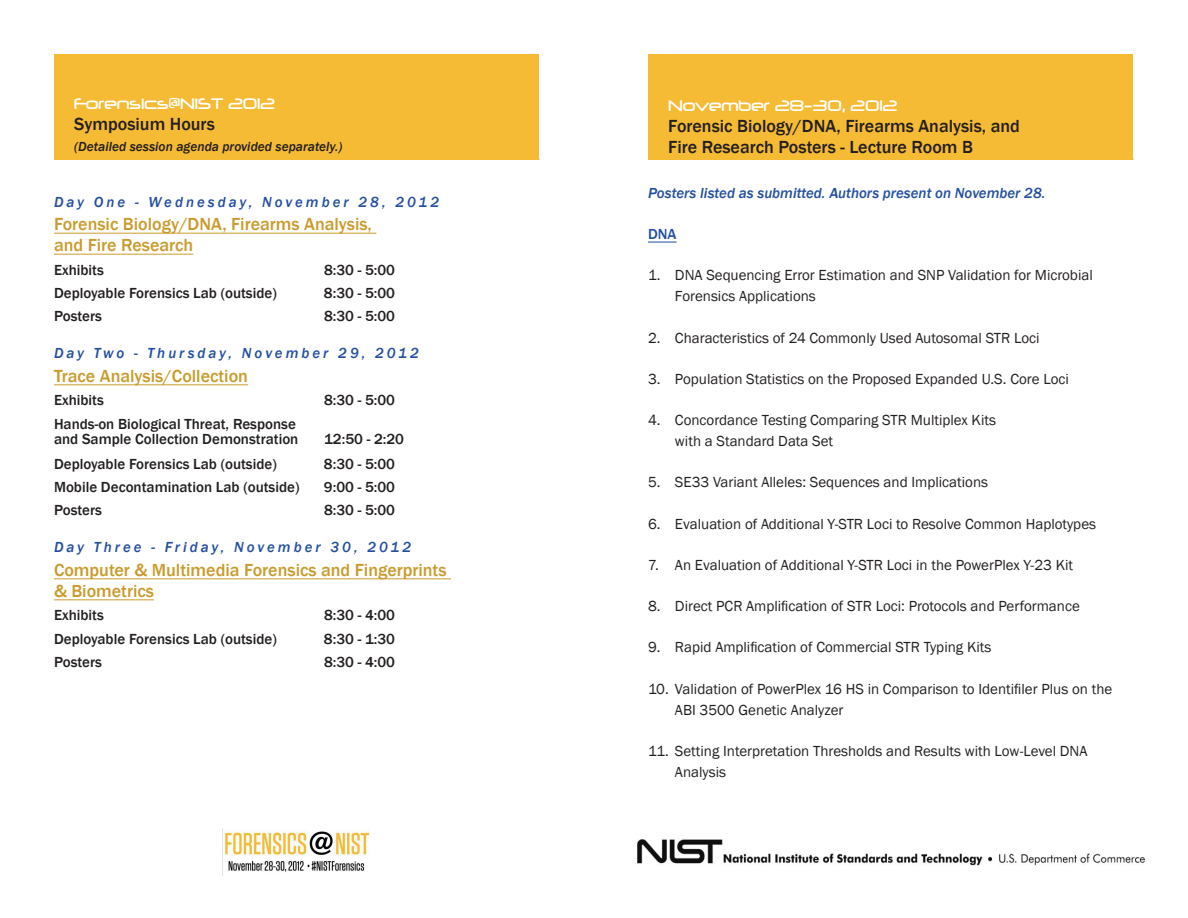
<style>
.page{position:relative;width:1188px;height:918px;background:#fff}
.page>*{position:absolute;margin:0;border:0;box-sizing:border-box;transform-origin:0 0}
.t1{font:500 18px/21px "Franklin Gothic";color:#c99b2c}
.t2{font:500 18px/21px "Franklin Gothic";color:#231f20}
.t3{font:18px/21px "Neuropol";color:#fff}
.t4{font:15px/21px "Franklin Gothic";color:#231f20}
.t5{font:500 15px/15px "Franklin Gothic";color:#231f20}
.t6{font:italic 500 15px "Franklin Gothic";letter-spacing:.19em;color:#244fa1}
.t7{font:italic 500 15px "Franklin Gothic";color:#244fa1}
.t8{font:500 15px "Franklin Gothic";color:#244fa1}
.t9{font:italic 500 13.5px "Franklin Gothic";color:#231f20}
.s1{font-family:"Franklin Gothic";font-weight:500;color:#231f20}
.s2{font-family:"Neuropol";font-weight:400;color:#fff}
</style>
<div class="page">
<img style="left:223px;top:830px;width:147px;height:45px">
<img style="left:637px;top:839px;width:508px;height:27px">
<hr style="left:648px;top:159px;width:485px;height:1px;background:#231f20">
<hr style="left:54px;top:233px;width:322px;height:1px;background:#c99b2c">
<hr style="left:54px;top:254px;width:139px;height:1px;background:#c99b2c">
<hr style="left:54px;top:384px;width:194px;height:1px;background:#c99b2c">
<hr style="left:54px;top:578px;width:397px;height:1px;background:#c99b2c">
<hr style="left:54px;top:599px;width:100px;height:1px;background:#c99b2c">
<hr style="left:54px;top:159px;width:485px;height:1px;background:#231f20">
<svg style="left:648px;top:242px;width:29px;height:1px"></svg>
<div style="left:55px;top:54px;width:484px;height:105px;background:#f6bb34"></div>
<div style="left:649px;top:54px;width:484px;height:105px;background:#f6bb34"></div>
<p class="t3" style="left:74px;top:93px;width:202px">Forensics@NIST 2012<br><span class="s1">Symposium Hours</span></p>
<p class="t9" style="left:74px;top:138px;width:270px">(Detailed session agenda provided separately.)</p>
<p class="t6" style="left:54px;top:192px;width:387px">Day One - Wednesday, November 28, 2012</p>
<p class="t1" style="left:54px;top:214px;width:319px">Forensic Biology/DNA, Firearms Analysis, and Fire Research</p>
<p class="t5" style="left:54px;top:262px;width:51px">Exhibits</p>
<p class="t5" style="left:324px;top:262px;width:73px">8:30 - 5:00</p>
<p class="t5" style="left:54px;top:286px;width:224px">Deployable Forensics Lab (outside)</p>
<p class="t5" style="left:324px;top:286px;width:73px">8:30 - 5:00</p>
<p class="t5" style="left:54px;top:309px;width:49px">Posters</p>
<p class="t5" style="left:324px;top:309px;width:73px">8:30 - 5:00</p>
<p class="t6" style="left:54px;top:344px;width:367px">Day Two - Thursday, November 29, 2012</p>
<p class="t1" style="left:54px;top:366px;width:195px">Trace Analysis/Collection</p>
<p class="t5" style="left:54px;top:393px;width:51px">Exhibits</p>
<p class="t5" style="left:324px;top:393px;width:73px">8:30 - 5:00</p>
<p class="t5" style="left:54px;top:417px;width:246px">Hands-on Biological Threat, Response and Sample Collection Demonstration</p>
<p class="t5" style="left:324px;top:432px;width:82px">12:50 - 2:20</p>
<p class="t5" style="left:54px;top:456px;width:224px">Deployable Forensics Lab (outside)</p>
<p class="t5" style="left:324px;top:456px;width:73px">8:30 - 5:00</p>
<p class="t5" style="left:54px;top:480px;width:247px">Mobile Decontamination Lab (outside)</p>
<p class="t5" style="left:324px;top:480px;width:73px">9:00 - 5:00</p>
<p class="t5" style="left:54px;top:503px;width:49px">Posters</p>
<p class="t5" style="left:324px;top:503px;width:73px">8:30 - 5:00</p>
<p class="t6" style="left:54px;top:538px;width:359px">Day Three - Friday, November 30, 2012</p>
<p class="t1" style="left:54px;top:560px;width:394px">Computer &amp; Multimedia Forensics and Fingerprints &amp; Biometrics</p>
<p class="t5" style="left:54px;top:608px;width:51px">Exhibits</p>
<p class="t5" style="left:324px;top:608px;width:73px">8:30 - 4:00</p>
<p class="t5" style="left:54px;top:631px;width:224px">Deployable Forensics Lab (outside)</p>
<p class="t5" style="left:324px;top:631px;width:73px">8:30 - 1:30</p>
<p class="t5" style="left:54px;top:655px;width:49px">Posters</p>
<p class="t5" style="left:324px;top:655px;width:73px">8:30 - 4:00</p>
<p class="t2" style="left:668px;top:95px;width:353px"><span class="s2">November 28-30, 2012<br></span>Forensic Biology/DNA, Firearms Analysis, and<br>Fire Research Posters - Lecture Room B</p>
<p class="t7" style="left:648px;top:184px;width:399px">Posters listed as submitted. Authors present on November 28.</p>
<p class="t8" style="left:648px;top:225px;width:30px">DNA</p>
<p class="t4" style="left:675px;top:265px;width:419px;text-indent:-27px">1. DNA Sequencing Error Estimation and SNP Validation for Microbial<br>Forensics Applications</p>
<p class="t4" style="left:648px;top:327px;width:393px">2. Characteristics of 24 Commonly Used Autosomal STR Loci</p>
<p class="t4" style="left:648px;top:369px;width:422px">3. Population Statistics on the Proposed Expanded U.S. Core Loci</p>
<p class="t4" style="left:675px;top:410px;width:323px;text-indent:-27px">4. Concordance Testing Comparing STR Multiplex Kits with a Standard Data Set</p>
<p class="t4" style="left:648px;top:472px;width:342px">5. SE33 Variant Alleles: Sequences and Implications</p>
<p class="t4" style="left:648px;top:513px;width:450px">6. Evaluation of Additional Y-STR Loci to Resolve Common Haplotypes</p>
<p class="t4" style="left:648px;top:555px;width:427px">7. An Evaluation of Additional Y-STR Loci in the PowerPlex Y-23 Kit</p>
<p class="t4" style="left:648px;top:596px;width:433px">8. Direct PCR Amplification of STR Loci: Protocols and Performance</p>
<p class="t4" style="left:648px;top:637px;width:345px">9. Rapid Amplification of Commercial STR Typing Kits</p>
<p class="t4" style="left:675px;top:678px;width:439px;text-indent:-27px">10. Validation of PowerPlex 16 HS in Comparison to Identifiler Plus on the<br>ABI 3500 Genetic Analyzer</p>
<p class="t4" style="left:675px;top:741px;width:414px;text-indent:-27px">11. Setting Interpretation Thresholds and Results with Low-Level DNA<br>Analysis</p>
</div>
